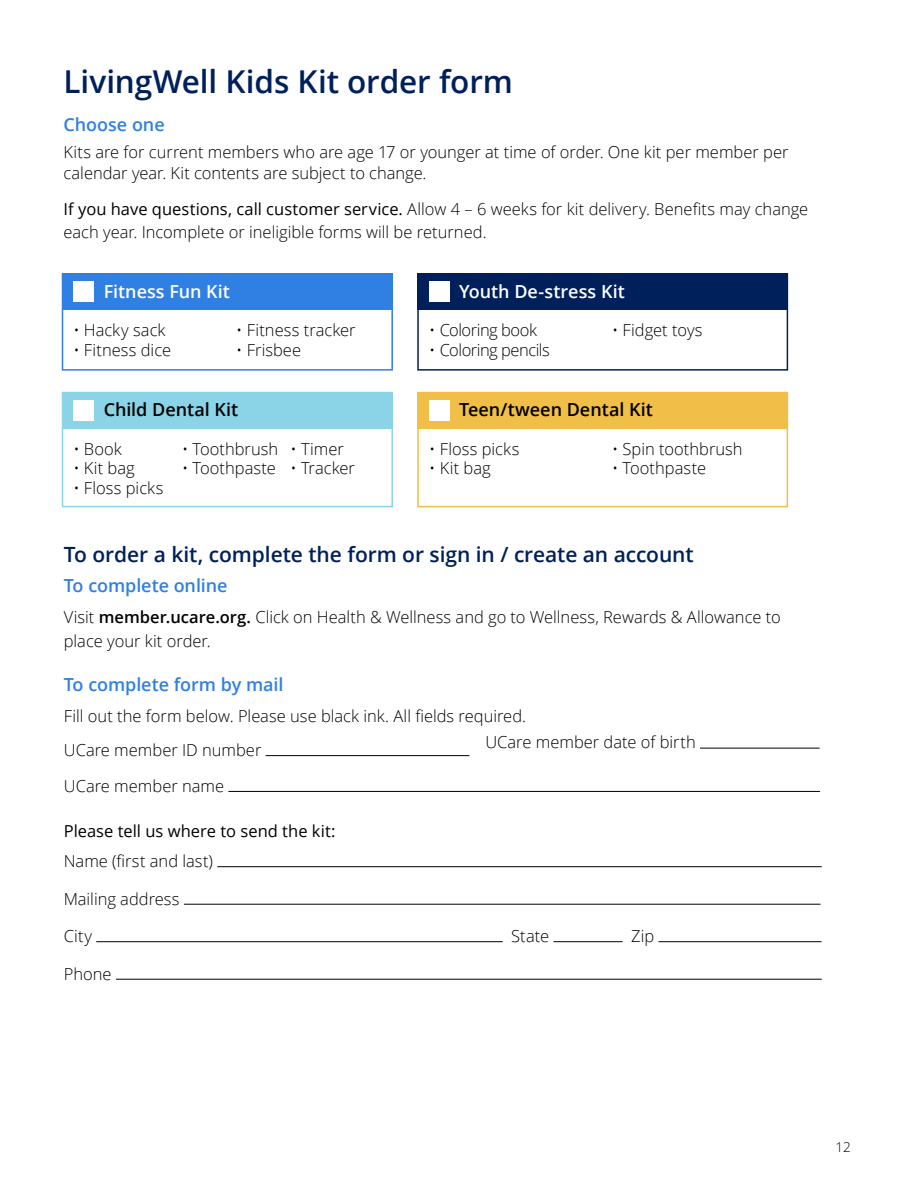
<style>
.page{position:relative;width:918px;height:1188px;background:#fff}
.page>*{position:absolute;margin:0;border:0;box-sizing:border-box;transform-origin:0 0}
.t1{font:600 31.5px "Open Sans";letter-spacing:-.005em;color:#00205b}
.t2{font:600 21px "Open Sans";letter-spacing:-.005em;color:#00205b}
.t3{font:600 18px "Open Sans";letter-spacing:-.005em;color:#307fe2}
.t4{font:600 18px "Open Sans";color:#000}
.t5{font:600 18px "Open Sans";color:#fff}
.t6{font:300 16.5px/21px "Open Sans";color:#000}
.t7{font:16.5px "Open Sans";color:#000}
.t8{font:300 16.5px "Open Sans";letter-spacing:-.03em;color:#000}
.t9{font:300 13.5px "Open Sans";color:#000}
.s1{font-weight:400}
.s2{font-weight:600}
</style>
<div class="page">
<div style="left:417px;top:273px;width:371px;height:98px;border:2px solid #00205b"></div>
<div style="left:417px;top:392px;width:371px;height:115px;border:2px solid #f1be48"></div>
<div style="left:418px;top:273px;width:370px;height:37px;background:#00205b"></div>
<div style="left:418px;top:392px;width:370px;height:36px;background:#f1be48"></div>
<div style="left:429px;top:282px;width:21px;height:20px;background:#fff"></div>
<div style="left:429px;top:400px;width:21px;height:21px;background:#fff"></div>
<div style="left:62px;top:273px;width:331px;height:98px;border:2px solid #307fe2"></div>
<div style="left:62px;top:392px;width:331px;height:115px;border:2px solid #8bd3e6"></div>
<div style="left:62px;top:273px;width:330px;height:37px;background:#307fe2"></div>
<div style="left:62px;top:392px;width:330px;height:36px;background:#8bd3e6"></div>
<div style="left:74px;top:282px;width:20px;height:20px;background:#fff"></div>
<div style="left:74px;top:400px;width:20px;height:21px;background:#fff"></div>
<hr style="left:217px;top:866px;width:605px;height:1px;background:#000">
<hr style="left:184px;top:904px;width:637px;height:1px;background:#000">
<hr style="left:96px;top:941px;width:407px;height:1px;background:#000">
<hr style="left:553px;top:941px;width:70px;height:1px;background:#000">
<hr style="left:658px;top:941px;width:164px;height:1px;background:#000">
<hr style="left:116px;top:979px;width:706px;height:1px;background:#000">
<hr style="left:228px;top:791px;width:592px;height:1px;background:#000">
<hr style="left:266px;top:755px;width:203px;height:1px;background:#000">
<hr style="left:700px;top:748px;width:120px;height:1px;background:#000">
<h1 class="t1" style="left:63px;top:60px;width:451px">LivingWell Kids Kit order form</h1>
<p class="t3" style="left:63px;top:112px;width:103px">Choose one</p>
<p class="t6" style="left:63px;top:141px;width:727px">Kits are for current members who are age 17 or younger at time of order. One kit per member per calendar year. Kit contents are subject to change.</p>
<p class="t6" style="left:63px;top:198px;width:746px;line-height:22.5px"><span class="s1">If you have questions, call customer service.</span> Allow 4 – 6 weeks for kit delivery. Benefits may change each year. Incomplete or ineligible forms will be returned.</p>
<p class="t5" style="left:104px;top:279px;width:128px">Fitness Fun Kit</p>
<p class="t5" style="left:459px;top:279px;width:167px">Youth De-stress Kit</p>
<p class="t6" style="left:73px;top:319px;width:94px">• Hacky sack</p>
<p class="t6" style="left:73px;top:339px;width:99px">• Fitness dice</p>
<p class="t6" style="left:236px;top:319px;width:121px">• Fitness tracker</p>
<p class="t6" style="left:236px;top:339px;width:66px">• Frisbee</p>
<p class="t8" style="left:429px;top:319px;width:109px">• Coloring book</p>
<p class="t8" style="left:429px;top:339px;width:122px">• Coloring pencils</p>
<p class="t6" style="left:612px;top:319px;width:92px">• Fidget toys</p>
<p class="t4" style="left:104px;top:397px;width:136px">Child Dental Kit</p>
<p class="t4" style="left:459px;top:397px;width:195px">Teen/tween Dental Kit</p>
<p class="t6" style="left:73px;top:438px;width:50px">• Book</p>
<p class="t6" style="left:73px;top:457px;width:63px">• Kit bag</p>
<p class="t6" style="left:73px;top:477px;width:92px">• Floss picks</p>
<p class="t6" style="left:182px;top:438px;width:98px">• Toothbrush</p>
<p class="t6" style="left:182px;top:457px;width:95px">• Toothpaste</p>
<p class="t6" style="left:291px;top:438px;width:55px">• Timer</p>
<p class="t6" style="left:291px;top:457px;width:66px">• Tracker</p>
<p class="t6" style="left:429px;top:438px;width:92px">• Floss picks</p>
<p class="t6" style="left:429px;top:457px;width:63px">• Kit bag</p>
<p class="t6" style="left:612px;top:438px;width:132px">• Spin toothbrush</p>
<p class="t6" style="left:612px;top:457px;width:95px">• Toothpaste</p>
<p class="t2" style="left:64px;top:540px;width:631px">To order a kit, complete the form or sign in / create an account</p>
<p class="t3" style="left:64px;top:573px;width:165px">To complete online</p>
<p class="t6" style="left:64px;top:605px;width:718px;line-height:24px">Visit <span class="s2">member.ucare.org.</span> Click on Health &amp; Wellness and go to Wellness, Rewards &amp; Allowance to place your kit order.</p>
<p class="t3" style="left:64px;top:672px;width:221px">To complete form by mail</p>
<p class="t6" style="left:64px;top:705px;width:464px">Fill out the form below. Please use black ink. All fields required.</p>
<p class="t6" style="left:64px;top:739px;width:199px">UCare member ID number</p>
<p class="t6" style="left:64px;top:775px;width:162px">UCare member name</p>
<p class="t6" style="left:485px;top:732px;width:212px">UCare member date of birth</p>
<p class="t7" style="left:64px;top:820px;width:273px">Please tell us where to send the kit:</p>
<p class="t6" style="left:64px;top:850px;width:151px">Name (first and last)</p>
<p class="t6" style="left:64px;top:888px;width:117px">Mailing address</p>
<p class="t6" style="left:64px;top:925px;width:30px">City</p>
<p class="t6" style="left:511px;top:925px;width:39px">State</p>
<p class="t6" style="left:631px;top:925px;width:25px">Zip</p>
<p class="t6" style="left:64px;top:963px;width:49px">Phone</p>
<p class="t9" style="left:835px;top:1138px;width:17px">12</p>
</div>
